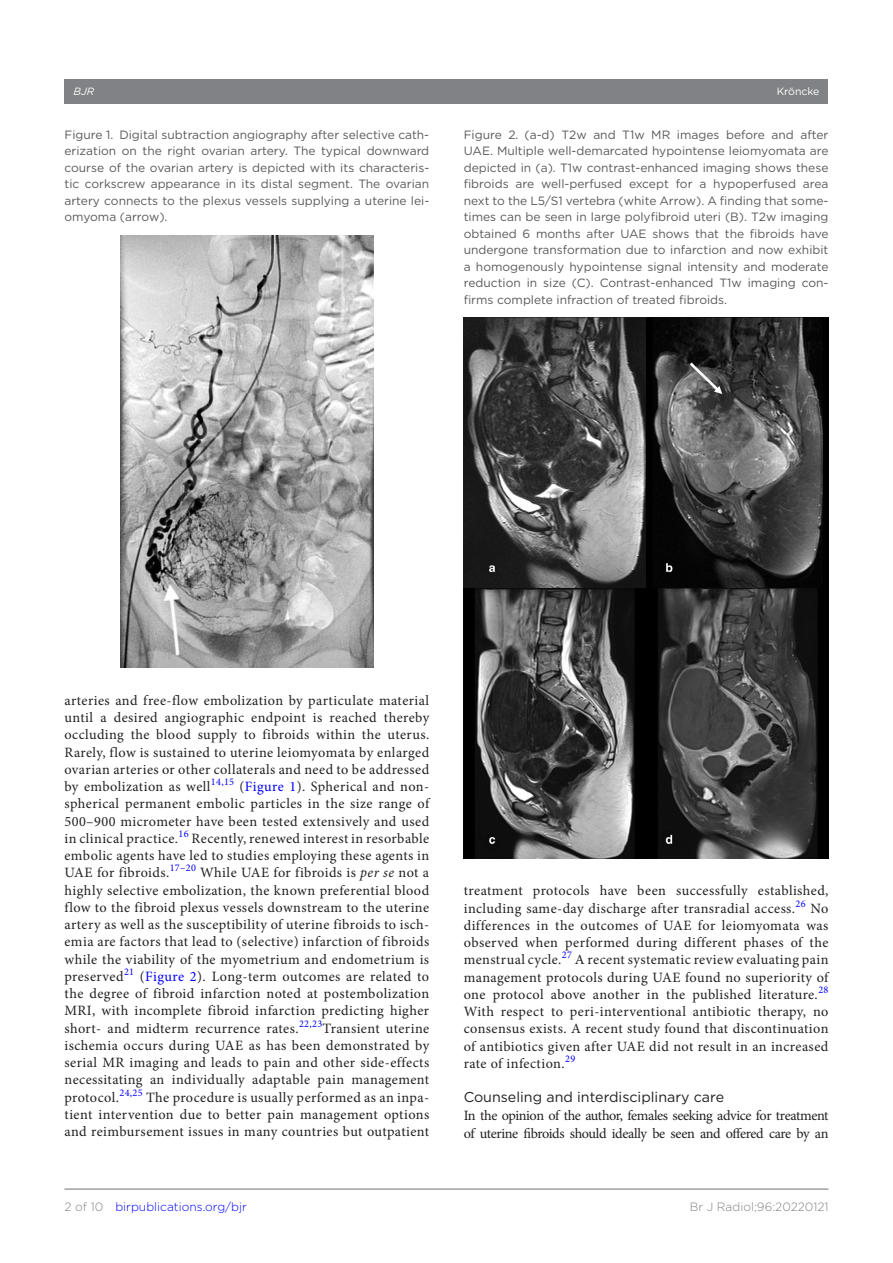
<style>
.page{position:relative;width:893px;height:1263px;background:#fff}
.page>*{position:absolute;margin:0;border:0;box-sizing:border-box;transform-origin:0 0}
.t1{font:14.25px/17.2px "Minion Pro";letter-spacing:-.02em;color:#231f20;text-align:justify}
.t2{font:14.25px "Gotham";color:#231f20}
.t3{font:12px/16.5px "Gotham";color:#58595b;text-align:justify}
.t4{font:300 12px "Gotham";color:#00f}
.t5{font:300 12px "Gotham";color:#808285}
.t6{font:10.5px "Gotham";color:#fff}
.t7{font:italic 10.5px "Gotham";color:#fff}
.s1{color:#00f}
.s2{font-style:italic}
.s3{color:#808285}
</style>
<div class="page">
<hr style="left:64px;top:1188px;width:764px;height:2px;background:#808285">
<div style="left:64px;top:79px;width:764px;height:24px;background:#808285"></div>
<img style="left:120px;top:235px;width:254px;height:432px">
<img style="left:464px;top:318px;width:364px;height:540px">
<p class="t7" style="left:74px;top:85px;width:22px">BJR</p>
<p class="t6" style="left:777px;top:85px;width:44px">Kröncke</p>
<p class="t3" style="left:64px;top:126px;width:366px">Figure 1. Digital subtraction angiography after selective cath&shy;erization on the right ovarian artery. The typical downward course of the ovarian artery is depicted with its characteris&shy;tic corkscrew appearance in its distal segment. The ovarian artery connects to the plexus vessels supplying a uterine lei&shy;omyoma (arrow).</p>
<p class="t3" style="left:464px;top:126px;width:366px">Figure 2. (a-d) T2w and T1w MR images before and after UAE. Multiple well-demarcated hypointense leiomyomata are depicted in (a). T1w contrast-enhanced imaging shows these fibroids are well-perfused except for a hypoperfused area next to the L5/S1 vertebra (white Arrow). A finding that some&shy;times can be seen in large polyfibroid uteri (B). T2w imaging obtained 6 months after UAE shows that the fibroids have undergone transformation due to infarction and now exhibit a homogenously hypointense signal intensity and moderate reduction in size (C). Contrast-enhanced T1w imaging con&shy;firms complete infraction of treated fibroids.</p>
<p class="t1" style="left:64px;top:692px;width:366px">arteries and free-flow embolization by particulate material until a desired angiographic endpoint is reached thereby occluding the blood supply to fibroids within the uterus.<br>Rarely, flow is sustained to uterine leiomyomata by enlarged ovarian arteries or other collaterals and need to be addressed by embolization as well<sup>14,15</sup> (<span class="s1">Figure 1</span>). Spherical and non&shy;spherical permanent embolic particles in the size range of 500–900 micrometer have been tested extensively and used in clinical practice.<sup>16</sup> Recently, renewed interest in resorbable embolic agents have led to studies employing these agents in UAE for fibroids.<sup>17–20</sup> While UAE for fibroids is <span class="s2">per se</span> not a highly selective embolization, the known preferential blood flow to the fibroid plexus vessels downstream to the uterine artery as well as the susceptibility of uterine fibroids to isch&shy;emia are factors that lead to (selective) infarction of fibroids while the viability of the myometrium and endometrium is preserved<sup>21</sup> (<span class="s1">Figure 2</span>). Long-term outcomes are related to the degree of fibroid infarction noted at postembolization MRI, with incomplete fibroid infarction predicting higher short- and midterm recurrence rates.<sup>22,23</sup>Transient uterine ischemia occurs during UAE as has been demonstrated by serial MR imaging and leads to pain and other side-effects necessitating an individually adaptable pain management protocol.<sup>24,25</sup> The procedure is usually performed as an inpa&shy;tient intervention due to better pain management options and reimbursement issues in many countries but outpatient</p>
<p class="t1" style="left:464px;top:882px;width:366px">treatment protocols have been successfully established, including same-day discharge after transradial access.<sup>26</sup> No differences in the outcomes of UAE for leiomyomata was observed when performed during different phases of the menstrual cycle.<sup>27</sup> A recent systematic review evaluating pain management protocols during UAE found no superiority of one protocol above another in the published literature.<sup>28<br></sup>With respect to peri-interventional antibiotic therapy, no consensus exists. A recent study found that discontinuation of antibiotics given after UAE did not result in an increased rate of infection.<sup>29</sup></p>
<p class="t2" style="left:464px;top:1088px;width:262px">Counseling and interdisciplinary care</p>
<p class="t1" style="left:464px;top:1107px;width:366px">In the opinion of the author, females seeking advice for treatment of uterine fibroids should ideally be seen and offered care by an</p>
<p class="t4" style="left:64px;top:1199px;width:184px"><span class="s3">2 of 10</span> birpublications.org/bjr</p>
<p class="t5" style="left:690px;top:1199px;width:140px">Br J Radiol;96:20220121</p>
</div>
